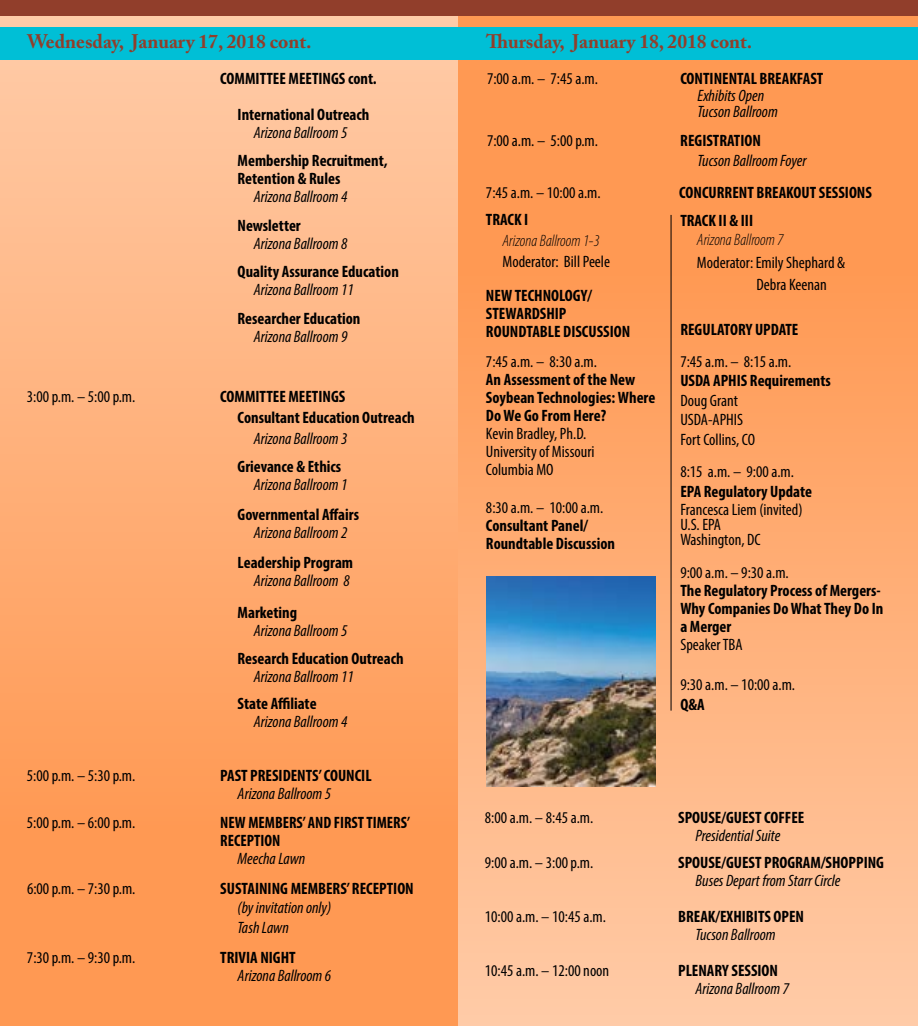
<style>
.page{position:relative;width:918px;height:1026px;background:#fff}
.page>*{position:absolute;margin:0;border:0;box-sizing:border-box;transform-origin:0 0}
.t1{font:700 19.5px "Adobe Caslon Pro";color:#913e2b}
.t2{font:700 condensed 16.5px/18px "Myriad Pro";color:#000}
.t3{font:condensed 16.5px/19.5px "Myriad Pro";color:#000}
.t4{font:italic condensed 16.5px/19.5px "Myriad Pro";color:#000}
.t5{font:italic 300 condensed 16.5px "Myriad Pro";color:#000}
</style>
<div class="page">
<div style="left:0;top:0;width:459px;height:1026px;background:linear-gradient(to bottom,#ffcaa6,#ff9146)"></div>
<div style="left:458px;top:0;width:460px;height:1026px;background:linear-gradient(to bottom,#ff8d40,#fec8a3)"></div>
<div style="left:0;top:27px;width:472px;height:32px;background:#00bfd6"></div>
<div style="left:0;top:0;width:472px;height:15px;background:#913e2b"></div>
<div style="left:446px;top:27px;width:472px;height:32px;background:#00bfd6"></div>
<div style="left:446px;top:0;width:472px;height:15px;background:#913e2b"></div>
<hr style="left:671px;top:215px;width:1px;height:496px;background:#000">
<img style="left:486px;top:577px;width:170px;height:209px">
<p class="t1" style="left:27px;top:30px;width:286px">Wednesday, January 17, 2018 cont.</p>
<p class="t2" style="left:238px;top:60px;width:141px;line-height:36px;text-indent:-17px">COMMITTEE MEETINGS cont.<br>International Outreach</p>
<p class="t4" style="left:254px;top:122px;width:95px">Arizona Ballroom 5</p>
<p class="t2" style="left:238px;top:151px;width:151px">Membership Recruitment,<br>Retention &amp; Rules</p>
<p class="t4" style="left:254px;top:187px;width:95px">Arizona Ballroom 4</p>
<p class="t2" style="left:238px;top:216px;width:65px">Newsletter</p>
<p class="t4" style="left:254px;top:233px;width:95px">Arizona Ballroom 8</p>
<p class="t2" style="left:238px;top:262px;width:163px">Quality Assurance Education</p>
<p class="t4" style="left:254px;top:280px;width:101px">Arizona Ballroom 11</p>
<p class="t2" style="left:238px;top:309px;width:124px">Researcher Education</p>
<p class="t4" style="left:254px;top:326px;width:95px">Arizona Ballroom 9</p>
<p class="t3" style="left:27px;top:386px;width:110px">3:00 p.m. – 5:00 p.m.</p>
<p class="t2" style="left:238px;top:385px;width:178px;line-height:21px;text-indent:-17px">COMMITTEE MEETINGS<br>Consultant Education Outreach</p>
<p class="t4" style="left:254px;top:428px;width:95px">Arizona Ballroom 3</p>
<p class="t2" style="left:238px;top:457px;width:105px">Grievance &amp; Ethics</p>
<p class="t4" style="left:254px;top:475px;width:95px">Arizona Ballroom 1</p>
<p class="t2" style="left:238px;top:505px;width:123px">Governmental Affairs</p>
<p class="t4" style="left:254px;top:523px;width:95px">Arizona Ballroom 2</p>
<p class="t2" style="left:238px;top:553px;width:117px">Leadership Program</p>
<p class="t4" style="left:254px;top:571px;width:98px">Arizona Ballroom 8</p>
<p class="t2" style="left:238px;top:603px;width:61px">Marketing</p>
<p class="t4" style="left:254px;top:620px;width:95px">Arizona Ballroom 5</p>
<p class="t2" style="left:238px;top:649px;width:168px">Research Education Outreach</p>
<p class="t4" style="left:254px;top:667px;width:101px">Arizona Ballroom 11</p>
<p class="t2" style="left:238px;top:694px;width:81px">State Affiliate</p>
<p class="t4" style="left:254px;top:712px;width:95px">Arizona Ballroom 4</p>
<p class="t3" style="left:27px;top:766px;width:110px">5:00 p.m. – 5:30 p.m.</p>
<p class="t2" style="left:220px;top:766px;width:153px">PAST PRESIDENTS’ COUNCIL</p>
<p class="t4" style="left:238px;top:784px;width:95px">Arizona Ballroom 5</p>
<p class="t3" style="left:27px;top:812px;width:110px">5:00 p.m. – 6:00 p.m.</p>
<p class="t2" style="left:220px;top:813px;width:191px">NEW MEMBERS’ AND FIRST TIMERS’<br>RECEPTION</p>
<p class="t4" style="left:238px;top:848px;width:69px">Meecha Lawn</p>
<p class="t3" style="left:27px;top:878px;width:110px">6:00 p.m. – 7:30 p.m.</p>
<p class="t2" style="left:220px;top:879px;width:195px">SUSTAINING MEMBERS’ RECEPTION</p>
<p class="t4" style="left:238px;top:898px;width:95px">(by invitation only)<br>Tash Lawn</p>
<p class="t3" style="left:27px;top:947px;width:110px">7:30 p.m. – 9:30 p.m.</p>
<p class="t2" style="left:220px;top:948px;width:77px">TRIVIA NIGHT</p>
<p class="t4" style="left:238px;top:965px;width:95px">Arizona Ballroom 6</p>
<p class="t1" style="left:486px;top:30px;width:268px">Thursday, January 18, 2018 cont.</p>
<p class="t3" style="left:487px;top:69px;width:112px">7:00 a.m. – 7:45 a.m.</p>
<p class="t2" style="left:680px;top:69px;width:145px">CONTINENTAL BREAKFAST</p>
<p class="t4" style="left:698px;top:87px;width:82px;line-height:16.5px">Exhibits Open<br>Tucson Ballroom</p>
<p class="t3" style="left:487px;top:131px;width:113px">7:00 a.m. – 5:00 p.m.</p>
<p class="t2" style="left:680px;top:131px;width:82px">REGISTRATION</p>
<p class="t4" style="left:698px;top:150px;width:111px">Tucson Ballroom Foyer</p>
<p class="t3" style="left:486px;top:183px;width:116px">7:45 a.m. – 10:00 a.m.</p>
<p class="t2" style="left:679px;top:183px;width:194px">CONCURRENT BREAKOUT SESSIONS</p>
<p class="t2" style="left:486px;top:210px;width:44px">TRACK I</p>
<p class="t5" style="left:502px;top:231px;width:99px">Arizona Ballroom 1-3</p>
<p class="t3" style="left:502px;top:251px;width:109px">Moderator: Bill Peele</p>
<p class="t2" style="left:486px;top:286px;width:146px">NEW TECHNOLOGY/<br>STEWARDSHIP<br>ROUNDTABLE DISCUSSION</p>
<p class="t3" style="left:486px;top:352px;width:112px">7:45 a.m. – 8:30 a.m.</p>
<p class="t2" style="left:486px;top:371px;width:171px">An Assessment of the New<br>Soybean Technologies: Where<br>Do We Go From Here?</p>
<p class="t3" style="left:486px;top:425px;width:110px;line-height:18px">Kevin Bradley, Ph.D.<br>University of Missouri<br>Columbia MO</p>
<p class="t3" style="left:486px;top:498px;width:119px">8:30 a.m. – 10:00 a.m.</p>
<p class="t2" style="left:486px;top:516px;width:131px">Consultant Panel/<br>Roundtable Discussion</p>
<p class="t2" style="left:680px;top:211px;width:74px">TRACK II &amp; III</p>
<p class="t5" style="left:697px;top:231px;width:88px">Arizona Ballroom 7</p>
<p class="t3" style="left:756px;top:251px;width:90px;line-height:22.5px;text-indent:-60px">Moderator: Emily Shephard &amp;<br>Debra Keenan</p>
<p class="t2" style="left:680px;top:320px;width:119px">REGULATORY UPDATE</p>
<p class="t3" style="left:680px;top:352px;width:112px">7:45 a.m. – 8:15 a.m.</p>
<p class="t2" style="left:680px;top:372px;width:152px">USDA APHIS Requirements</p>
<p class="t3" style="left:680px;top:391px;width:76px">Doug Grant<br>USDA-APHIS<br>Fort Collins, CO</p>
<p class="t3" style="left:680px;top:461px;width:115px">8:15 a.m. – 9:00 a.m.</p>
<p class="t2" style="left:680px;top:482px;width:133px">EPA Regulatory Update</p>
<p class="t3" style="left:680px;top:501px;width:124px;line-height:15px">Francesca Liem (invited)<br>U.S. EPA<br>Washington, DC</p>
<p class="t3" style="left:680px;top:562px;width:110px">9:00 a.m. – 9:30 a.m.</p>
<p class="t2" style="left:680px;top:581px;width:205px">The Regulatory Process of Mergers-<br>Why Companies Do What They Do In a Merger</p>
<p class="t3" style="left:680px;top:634px;width:64px">Speaker TBA</p>
<p class="t3" style="left:680px;top:675px;width:116px">9:30 a.m. – 10:00 a.m.</p>
<p class="t2" style="left:680px;top:695px;width:26px">Q&amp;A</p>
<p class="t3" style="left:485px;top:807px;width:110px">8:00 a.m. – 8:45 a.m.</p>
<p class="t2" style="left:678px;top:808px;width:128px">SPOUSE/GUEST COFFEE</p>
<p class="t4" style="left:695px;top:825px;width:86px">Presidential Suite</p>
<p class="t3" style="left:485px;top:852px;width:110px">9:00 a.m. – 3:00 p.m.</p>
<p class="t2" style="left:678px;top:853px;width:207px">SPOUSE/GUEST PROGRAM/SHOPPING</p>
<p class="t4" style="left:695px;top:870px;width:146px">Buses Depart from Starr Circle</p>
<p class="t3" style="left:485px;top:906px;width:123px">10:00 a.m. – 10:45 a.m.</p>
<p class="t2" style="left:678px;top:907px;width:127px">BREAK/EXHIBITS OPEN</p>
<p class="t4" style="left:695px;top:924px;width:82px">Tucson Ballroom</p>
<p class="t3" style="left:485px;top:960px;width:126px">10:45 a.m. – 12:00 noon</p>
<p class="t2" style="left:678px;top:961px;width:101px">PLENARY SESSION</p>
<p class="t4" style="left:695px;top:978px;width:95px">Arizona Ballroom 7</p>
</div>
